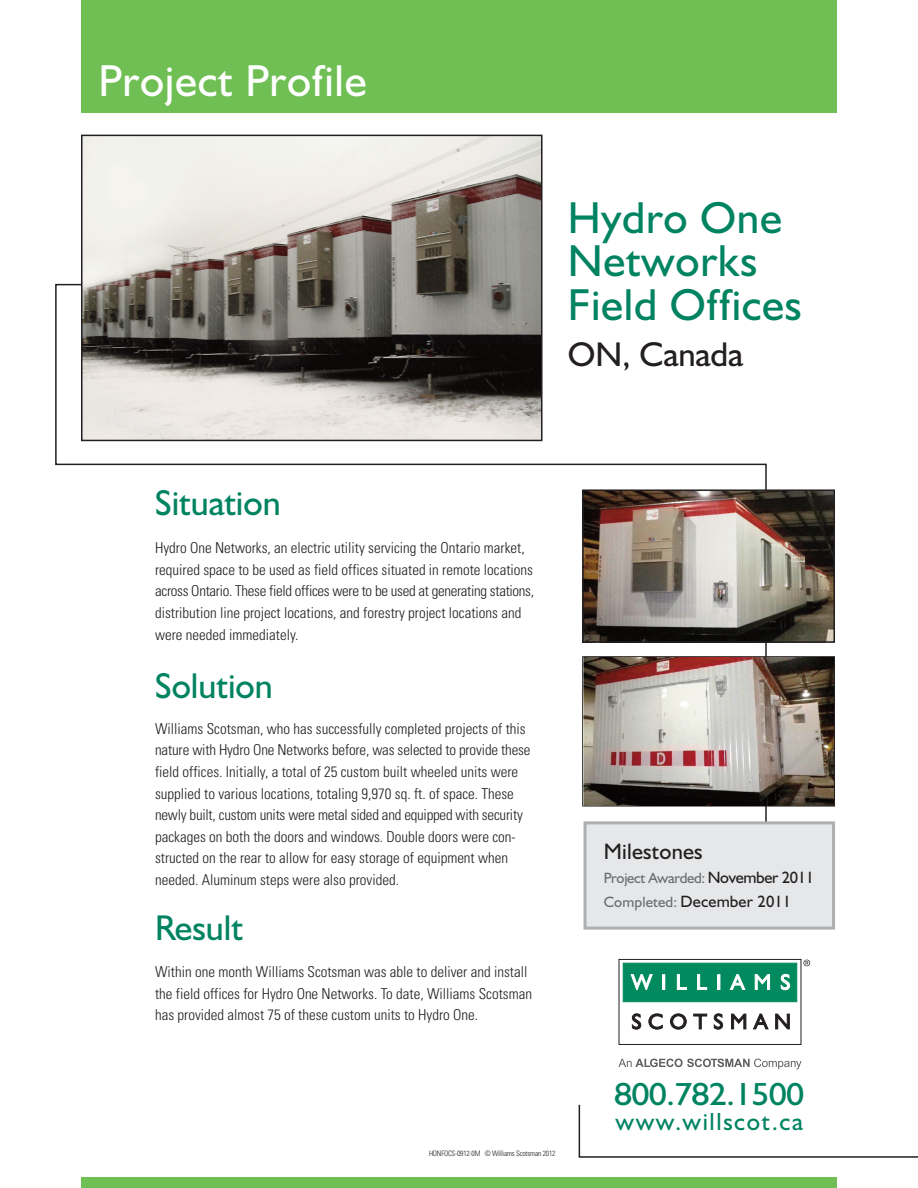
<style>
.page{position:relative;width:918px;height:1188px;background:#fff}
.page>*{position:absolute;margin:0;border:0;box-sizing:border-box;transform-origin:0 0}
.t1{font:45px/43.5px "Humanist 521 BT";letter-spacing:.015em;color:#008361}
.t2{font:45px "Humanist 521 BT";letter-spacing:.015em;color:#fff}
.t3{font:36px "Humanist 521 BT";color:#008361}
.t4{font:34.5px "Humanist 521 BT";color:#231f20}
.t5{font:32.1px "Humanist 521 BT";letter-spacing:-.025em;color:#008361;scale:1.12 1}
.t6{font:24.9px "Humanist 521 BT";letter-spacing:.065em;color:#008361}
.t7{font:22.5px "Humanist 521 BT";letter-spacing:.01em;color:#231f20}
.t8{font:16.5px "Humanist 521 BT";letter-spacing:.01em;color:#231f20}
.t9{font:300 condensed 15px/21.6px "Univers";color:#231f20}
.t10{font:15px "Humanist 521 BT";letter-spacing:-.02em;color:#6c6d70}
.t11{font:300 condensed 7.5px "Univers";letter-spacing:-.025em;color:#231f20}
.s1{font-size:16.5px;color:#231f20}
.s2{font-size:15px;color:#6c6d70}
</style>
<div class="page">
<svg style="left:55px;top:283px;width:712px;height:561px"></svg>
<div style="left:81px;top:0;width:756px;height:113px;background:#6fbf54"></div>
<img style="left:84px;top:138px;width:456px;height:300px">
<div style="left:81px;top:135px;width:462px;height:306px;border:2px solid #231f20"></div>
<div style="left:81px;top:1177px;width:756px;height:11px;background:#6fbf54"></div>
<div style="left:619px;top:959px;width:182px;height:86px;border:1px solid #231f20"></div>
<div style="left:623px;top:963px;width:174px;height:39px;background:#008a5e"></div>
<div style="left:623px;top:963px;width:174px;height:39px;border:1px solid #008a5e"></div>
<svg style="left:803px;top:960px;width:7px;height:6px"></svg>
<svg style="left:631px;top:974px;width:21px;height:16px"></svg>
<svg style="left:663px;top:975px;width:2px;height:15px"></svg>
<svg style="left:677px;top:974px;width:10px;height:16px"></svg>
<svg style="left:697px;top:974px;width:10px;height:16px"></svg>
<svg style="left:718px;top:975px;width:2px;height:15px"></svg>
<svg style="left:730px;top:974px;width:15px;height:16px"></svg>
<svg style="left:755px;top:974px;width:15px;height:16px"></svg>
<svg style="left:781px;top:974px;width:9px;height:16px"></svg>
<svg style="left:632px;top:1014px;width:9px;height:15px"></svg>
<svg style="left:649px;top:1014px;width:14px;height:15px"></svg>
<svg style="left:670px;top:1014px;width:17px;height:15px"></svg>
<svg style="left:693px;top:1014px;width:14px;height:15px"></svg>
<svg style="left:714px;top:1014px;width:9px;height:15px"></svg>
<svg style="left:731px;top:1014px;width:15px;height:15px"></svg>
<svg style="left:753px;top:1014px;width:15px;height:15px"></svg>
<svg style="left:775px;top:1014px;width:15px;height:15px"></svg>
<svg style="left:618px;top:1059px;width:184px;height:10px"></svg>
<svg style="left:578px;top:1104px;width:340px;height:54px"></svg>
<div style="left:587px;top:824px;width:245px;height:103px;background:#e6e7e9"></div>
<div style="left:584px;top:821px;width:251px;height:109px;border:3px solid #aeafb3"></div>
<img style="left:581px;top:489px;width:254px;height:318px">
<img style="left:584px;top:658px;width:249px;height:147px">
<h1 class="t2" style="left:98px;top:66px;width:270px">Project Profile</h1>
<h1 class="t1" style="left:568px;top:201px;width:235px">Hydro One<br>Networks<br>Field Offices</h1>
<h3 class="t4" style="left:568px;top:343px;width:177px">ON, Canada</h3>
<h2 class="t3" style="left:155px;top:490px;width:127px">Situation</h2>
<p class="t9" style="left:155px;top:539px;width:381px">Hydro One Networks, an electric utility servicing the Ontario market, required space to be used as field offices situated in remote locations across Ontario. These field offices were to be used at generating stations, distribution line project locations, and forestry project locations and were needed immediately.</p>
<h2 class="t3" style="left:155px;top:674px;width:119px">Solution</h2>
<p class="t9" style="left:155px;top:719px;width:377px">Williams Scotsman, who has successfully completed projects of this nature with Hydro One Networks before, was selected to provide these field offices. Initially, a total of 25 custom built wheeled units were supplied to various locations, totaling 9,970 sq. ft. of space. These newly built, custom units were metal sided and equipped with security packages on both the doors and windows. Double doors were con&shy;structed on the rear to allow for easy storage of equipment when needed. Aluminum steps were also provided.</p>
<h2 class="t3" style="left:155px;top:916px;width:89px">Result</h2>
<p class="t9" style="left:155px;top:962px;width:378px">Within one month Williams Scotsman was able to deliver and install the field offices for Hydro One Networks. To date, Williams Scotsman has provided almost 75 of these custom units to Hydro One.</p>
<p class="t11" style="left:429px;top:1150px;width:128px">HONFOCS-0912-0M © Williams Scotsman 2012</p>
<h3 class="t7" style="left:604px;top:844px;width:101px">Milestones</h3>
<p class="t10" style="left:604px;top:873px;width:212px">Project Awarded: <span class="s1">November 2011</span></p>
<p class="t8" style="left:604px;top:895px;width:189px"><span class="s2">Completed:</span> December 2011</p>
<h3 class="t5" style="left:614px;top:1083px;width:171px">800.782.1500</h3>
<h3 class="t6" style="left:616px;top:1113px;width:189px">www.willscot.ca</h3>
</div>
